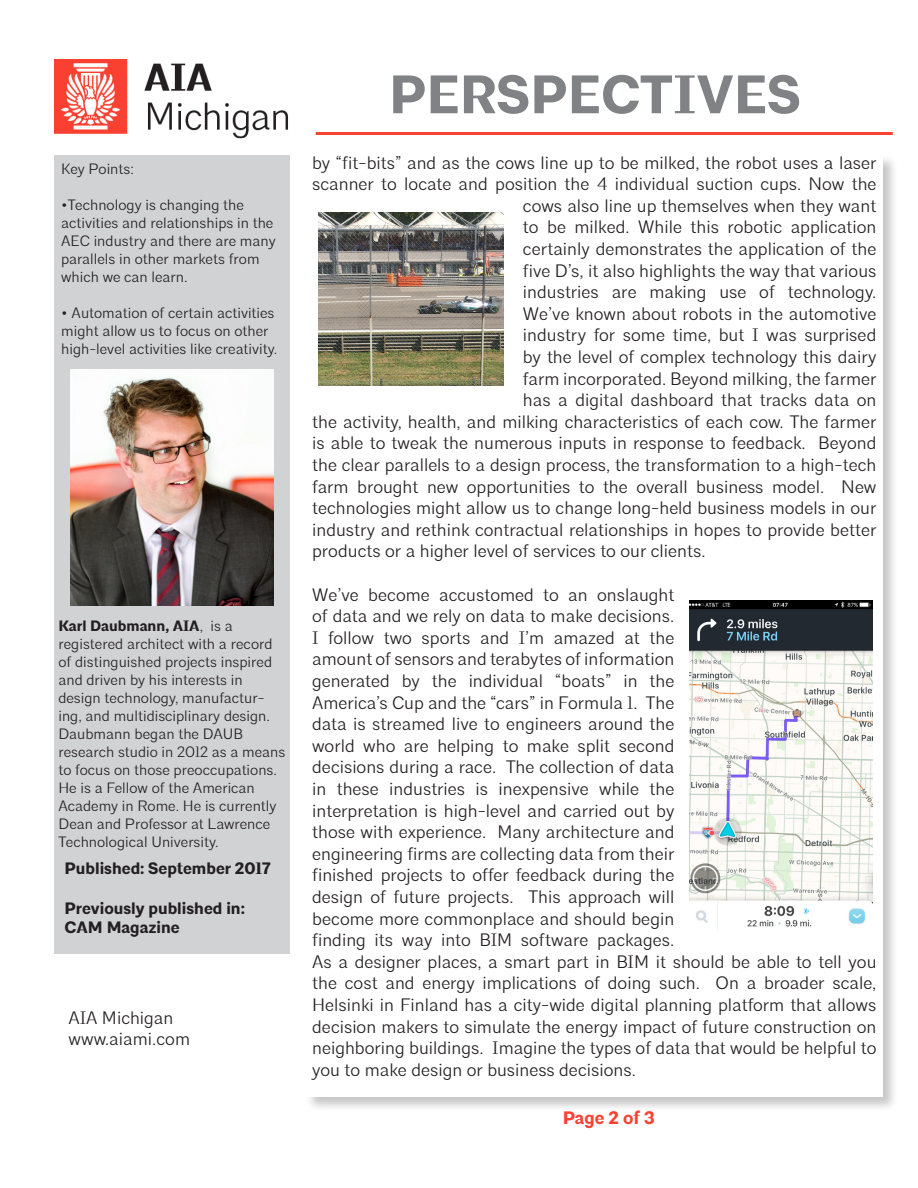
<style>
.page{position:relative;width:918px;height:1188px;background:#fff}
.page>*{position:absolute;margin:0;border:0;box-sizing:border-box;transform-origin:0 0}
.t1{font:700 54px "Architype";color:#808285}
.t2{font:300 18px/21.6px "Architype";color:#231f20}
.t3{font:700 18px "Architype";color:#fa4132}
.t4{font:700 16.5px "Architype";color:#231f20}
.t5{font:300 15px/18px "Architype";color:#231f20}
.t6{font:700 15px "Architype";color:#231f20}
.s1{font-weight:300}
</style>
<div class="page">
<img style="left:54px;top:60px;width:234px;height:79px">
<hr style="left:316px;top:132px;width:577px;height:3px;background:#fa4132">
<div style="left:54px;top:155px;width:236px;height:799px;background:#d1d2d4"></div>
<div style="left:305px;top:154px;width:593px;height:958px;background:#231f20;opacity:.25"></div>
<div style="left:306px;top:155px;width:577px;height:941px;background:#fff"></div>
<img style="left:70px;top:370px;width:204px;height:235px">
<img style="left:319px;top:212px;width:184px;height:174px">
<img style="left:689px;top:600px;width:184px;height:331px">
<p class="t5" style="left:61px;top:160px;width:75px">Key Points:</p>
<p class="t5" style="left:61px;top:196px;width:216px">•Technology is changing the activities and relationships in the<br>AEC industry and there are many parallels in other markets from which we can learn.</p>
<p class="t5" style="left:61px;top:304px;width:218px">• Automation of certain activities might allow us to focus on other high-level activities like creativity.</p>
<p class="t6" style="left:58px;top:616px;width:176px">Karl Daubmann, AIA<span class="s1">, is a</span></p>
<p class="t5" style="left:58px;top:635px;width:216px">registered architect with a record of distinguished projects inspired and driven by his interests in design technology, manufactur&shy;ing, and multidisciplinary design.<br>Daubmann began the DAUB</p>
<p class="t5" style="left:58px;top:743px;width:228px">research studio in 2012 as a means to focus on those preoccupations.<br>He is a Fellow of the American<br>Academy in Rome. He is currently<br>Dean and Professor at Lawrence<br>Technological University.</p>
<p class="t4" style="left:64px;top:858px;width:208px">Published: September 2017</p>
<p class="t4" style="left:64px;top:898px;width:182px">Previously published in:</p>
<p class="t4" style="left:64px;top:918px;width:117px">CAM Magazine</p>
<p class="t2" style="left:68px;top:1007px;width:123px">AIA Michigan www.aiami.com</p>
<h1 class="t1" style="left:389px;top:62px;width:413px">PERSPECTIVES</h1>
<p class="t2" style="left:312px;top:152px;width:566px">by “fit-bits” and as the cows line up to be milked, the robot uses a laser</p>
<p class="t2" style="left:312px;top:173px;width:566px">scanner to locate and position the 4 individual suction cups. Now the</p>
<p class="t2" style="left:523px;top:195px;width:355px">cows also line up themselves when they want</p>
<p class="t2" style="left:523px;top:217px;width:355px">to be milked. While this robotic application</p>
<p class="t2" style="left:523px;top:238px;width:355px">certainly demonstrates the application of the</p>
<p class="t2" style="left:523px;top:260px;width:355px">five D’s, it also highlights the way that various</p>
<p class="t2" style="left:523px;top:281px;width:355px">industries are making use of technology.</p>
<p class="t2" style="left:523px;top:303px;width:355px">We’ve known about robots in the automotive</p>
<p class="t2" style="left:523px;top:325px;width:355px">industry for some time, but I was surprised</p>
<p class="t2" style="left:523px;top:346px;width:355px">by the level of complex technology this dairy</p>
<p class="t2" style="left:523px;top:368px;width:355px">farm incorporated. Beyond milking, the farmer</p>
<p class="t2" style="left:523px;top:389px;width:355px">has a digital dashboard that tracks data on</p>
<p class="t2" style="left:312px;top:411px;width:566px">the activity, health, and milking characteristics of each cow. The farmer</p>
<p class="t2" style="left:312px;top:433px;width:566px">is able to tweak the numerous inputs in response to feedback. Beyond</p>
<p class="t2" style="left:312px;top:454px;width:566px">the clear parallels to a design process, the transformation to a high-tech</p>
<p class="t2" style="left:312px;top:476px;width:566px">farm brought new opportunities to the overall business model. New</p>
<p class="t2" style="left:312px;top:497px;width:566px">technologies might allow us to change long-held business models in our</p>
<p class="t2" style="left:312px;top:519px;width:566px">industry and rethink contractual relationships in hopes to provide better</p>
<p class="t2" style="left:312px;top:541px;width:395px">products or a higher level of services to our clients.</p>
<p class="t2" style="left:312px;top:584px;width:566px">We’ve become accustomed to an onslaught<br>of data and we rely on data to make decisions.<br>I follow two sports and I’m amazed at the<br>amount of sensors and terabytes of information<br>generated by the individual “boats” in the<br>America’s Cup and the “cars” in Formula 1. The<br>data is streamed live to engineers around the<br>world who are helping to make split second<br>decisions during a race. The collection of data<br>in these industries is inexpensive while the<br>interpretation is high-level and carried out by<br>those with experience. Many architecture and<br>engineering firms are collecting data from their<br>finished projects to offer feedback during the<br>design of future projects. This approach will<br>become more commonplace and should begin<br>finding its way into BIM software packages.<br>As a designer places, a smart part in BIM it should be able to tell you the cost and energy implications of doing such. On a broader scale, Helsinki in Finland has a city-wide digital planning platform that allows decision makers to simulate the energy impact of future construction on neighboring buildings. Imagine the types of data that would be helpful to you to make design or business decisions.</p>
<p class="t3" style="left:563px;top:1107px;width:94px">Page 2 of 3</p>
</div>
